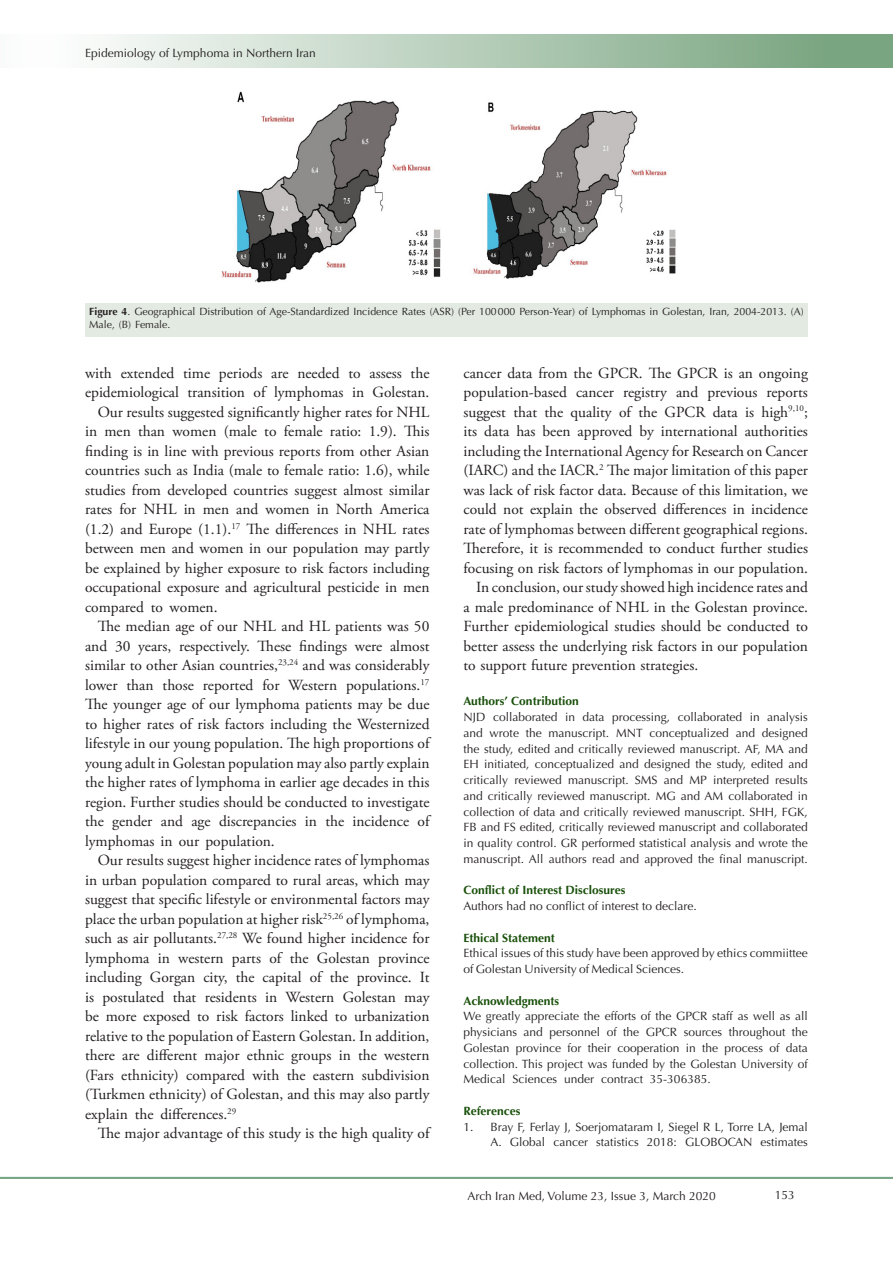
<style>
.page{position:relative;width:893px;height:1263px;background:#fff}
.page>*{position:absolute;margin:0;border:0;box-sizing:border-box;transform-origin:0 0}
.t1{font:15.45px/19.5px "Adobe Garamond Pro";color:#231f20;text-align:justify}
.t2{font:12px/15.8px "Optima LT Std";color:#231f20;text-align:justify}
.t3{font:700 12px "Optima LT Std";color:#19500a}
.t4{font:10.5px/13.5px "Optima LT Std";color:#231f20}
.s1{font-weight:700}
</style>
<div class="page">
<div style="left:0;top:1177px;width:893px;height:2px;background:#0099e5;border:1px solid #7aa581"></div>
<div style="left:0;top:35px;width:892px;height:33px;background:linear-gradient(to right,#fff,#719f79)"></div>
<img style="left:221px;top:91px;width:455px;height:192px">
<div style="left:85px;top:303px;width:723px;height:33px;background:#e3eae2"></div>
<p class="t2" style="left:85px;top:45px;width:232px">Epidemiology of Lymphoma in Northern Iran</p>
<p class="t4" style="left:89px;top:305px;width:716px"><span class="s1">Figure 4</span>. Geographical Distribution of Age-Standardized Incidence Rates (ASR) (Per 100000 Person-Year) of Lymphomas in Golestan, Iran, 2004-2013. (A)<br>Male, (B) Female.</p>
<p class="t1" style="left:85px;top:363px;width:346px">with extended time periods are needed to assess the epidemiological transition of lymphomas in Golestan.</p>
<p class="t1" style="left:85px;top:402px;width:346px;text-indent:13px">Our results suggested significantly higher rates for NHL in men than women (male to female ratio: 1.9). This finding is in line with previous reports from other Asian countries such as India (male to female ratio: 1.6), while studies from developed countries suggest almost similar rates for NHL in men and women in North America (1.2) and Europe (1.1).<sup>17</sup> The differences in NHL rates between men and women in our population may partly be explained by higher exposure to risk factors including occupational exposure and agricultural pesticide in men compared to women.</p>
<p class="t1" style="left:85px;top:617px;width:346px;text-indent:13px">The median age of our NHL and HL patients was 50 and 30 years, respectively. These findings were almost similar to other Asian countries,<sup>23,24</sup> and was considerably lower than those reported for Western populations.<sup>17<br></sup>The younger age of our lymphoma patients may be due to higher rates of risk factors including the Westernized lifestyle in our young population. The high proportions of young adult in Golestan population may also partly explain the higher rates of lymphoma in earlier age decades in this region. Further studies should be conducted to investigate the gender and age discrepancies in the incidence of lymphomas in our population.</p>
<p class="t1" style="left:85px;top:851px;width:346px;text-indent:13px">Our results suggest higher incidence rates of lymphomas in urban population compared to rural areas, which may suggest that specific lifestyle or environmental factors may place the urban population at higher risk<sup>25,26</sup> of lymphoma, such as air pollutants.<sup>27,28</sup> We found higher incidence for lymphoma in western parts of the Golestan province including Gorgan city, the capital of the province. It is postulated that residents in Western Golestan may be more exposed to risk factors linked to urbanization relative to the population of Eastern Golestan. In addition, there are different major ethnic groups in the western (Fars ethnicity) compared with the eastern subdivision (Turkmen ethnicity) of Golestan, and this may also partly explain the differences.<sup>29</sup></p>
<p class="t1" style="left:98px;top:1124px;width:333px">The major advantage of this study is the high quality of</p>
<p class="t1" style="left:463px;top:363px;width:346px">cancer data from the GPCR. The GPCR is an ongoing population-based cancer registry and previous reports suggest that the quality of the GPCR data is high<sup>9,10</sup>; its data has been approved by international authorities including the International Agency for Research on Cancer (IARC) and the IACR.<sup>2</sup> The major limitation of this paper was lack of risk factor data. Because of this limitation, we could not explain the observed differences in incidence rate of lymphomas between different geographical regions.<br>Therefore, it is recommended to conduct further studies focusing on risk factors of lymphomas in our population.</p>
<p class="t1" style="left:463px;top:578px;width:346px;text-indent:13px">In conclusion, our study showed high incidence rates and a male predominance of NHL in the Golestan province.<br>Further epidemiological studies should be conducted to better assess the underlying risk factors in our population to support future prevention strategies.</p>
<p class="t3" style="left:463px;top:694px;width:117px">Authors’ Contribution</p>
<p class="t2" style="left:463px;top:709px;width:346px">NJD collaborated in data processing, collaborated in analysis and wrote the manuscript. MNT conceptualized and designed the study, edited and critically reviewed manuscript. AF, MA and EH initiated, conceptualized and designed the study, edited and critically reviewed manuscript. SMS and MP interpreted results and critically reviewed manuscript. MG and AM collaborated in collection of data and critically reviewed manuscript. SHH, FGK, FB and FS edited, critically reviewed manuscript and collaborated in quality control. GR performed statistical analysis and wrote the manuscript. All authors read and approved the final manuscript.</p>
<p class="t3" style="left:463px;top:883px;width:163px">Conflict of Interest Disclosures</p>
<p class="t2" style="left:463px;top:898px;width:235px">Authors had no conflict of interest to declare.</p>
<p class="t3" style="left:463px;top:931px;width:93px">Ethical Statement</p>
<p class="t2" style="left:463px;top:946px;width:346px">Ethical issues of this study have been approved by ethics commiittee of Golestan University of Medical Sciences.</p>
<p class="t3" style="left:463px;top:994px;width:97px">Acknowledgments</p>
<p class="t2" style="left:463px;top:1009px;width:346px">We greatly appreciate the efforts of the GPCR staff as well as all physicians and personnel of the GPCR sources throughout the Golestan province for their cooperation in the process of data collection. This project was funded by the Golestan University of Medical Sciences under contract 35-306385.</p>
<p class="t3" style="left:463px;top:1104px;width:58px">References</p>
<p class="t2" style="left:463px;top:1119px;width:346px;text-align:right">1. Bray F, Ferlay J, Soerjomataram I, Siegel R L, Torre LA, Jemal<br>A. Global cancer statistics 2018: GLOBOCAN estimates</p>
<p class="t2" style="left:468px;top:1188px;width:250px">Arch Iran Med, Volume 23, Issue 3, March 2020</p>
<p class="t2" style="left:775px;top:1187px;width:22px">153</p>
</div>
